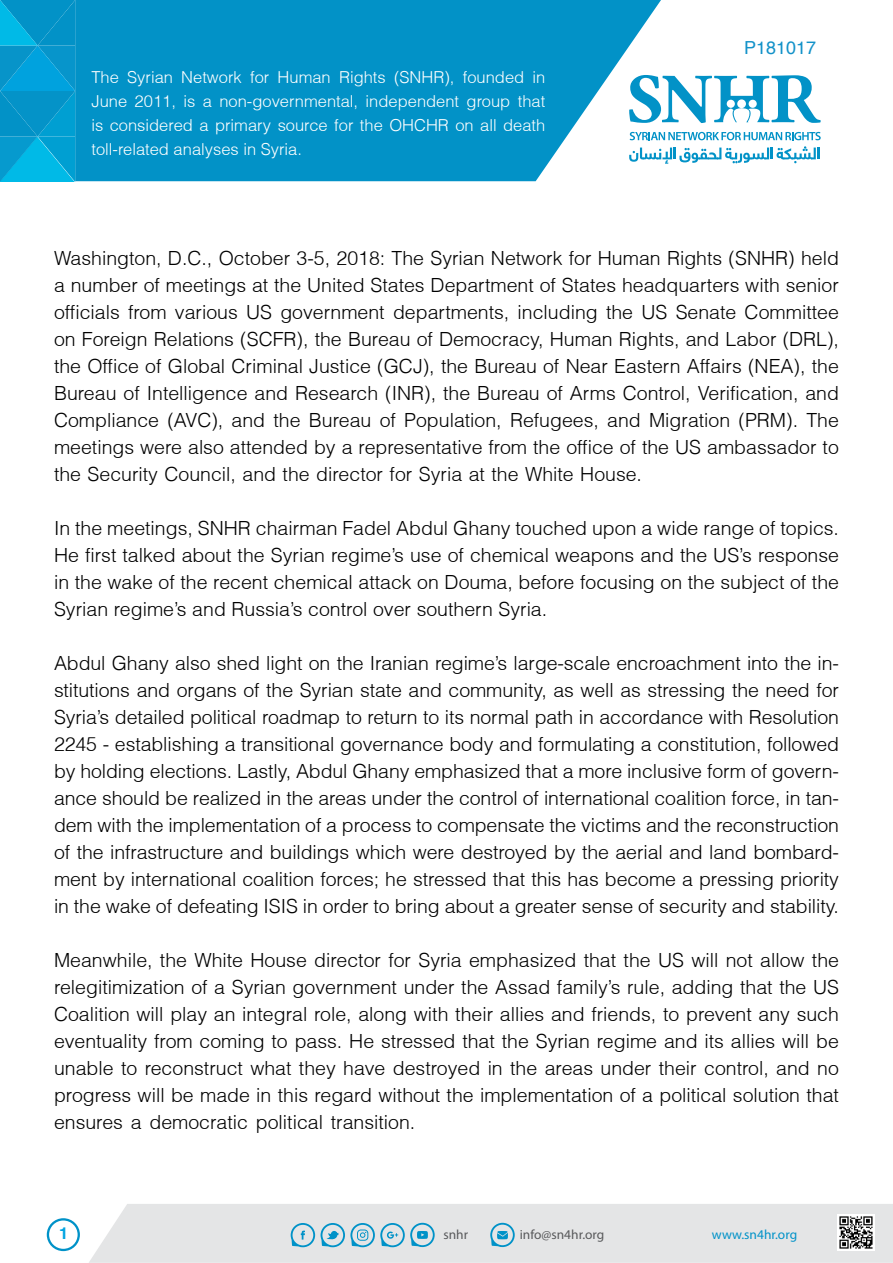
<style>
.page{position:relative;width:893px;height:1263px;background:#fff}
.page>*{position:absolute;margin:0;border:0;box-sizing:border-box;transform-origin:0 0}
.t1{font:300 19.5px/27px "Helvetica";letter-spacing:-.005em;color:#000;text-align:justify}
.t2{font:18px "Helvetica";color:#1392c9}
.t3{font:300 16.5px/24px "Helvetica";color:#fff}
.t4{font:700 16.5px "Helvetica";color:#00a4e2}
.t5{font:13.35px "Myriad Pro";color:#58595b}
.t6{font:13.35px "Myriad Pro";color:#0092c8}
</style>
<div class="page">
<div style="left:89px;top:1204px;width:804px;height:59px;background:#e4e5e6"></div>
<svg style="left:291px;top:1223px;width:24px;height:24px"></svg>
<svg style="left:321px;top:1223px;width:114px;height:24px;background:#a1ccdd"></svg>
<svg style="left:490px;top:1223px;width:25px;height:24px"></svg>
<img style="left:837px;top:1214px;width:37px;height:37px">
<svg style="left:47px;top:1218px;width:33px;height:33px"></svg>
<svg style="left:75px;top:0;width:586px;height:181px;background:#189bcb"></svg>
<svg style="left:0;top:0;width:75px;height:182px;background:#049ed2"></svg>
<svg style="left:630px;top:132px;width:191px;height:8px"></svg>
<svg style="left:629px;top:75px;width:192px;height:48px"></svg>
<svg style="left:629px;top:146px;width:191px;height:18px"></svg>
<p class="t3" style="left:91px;top:65px;width:29px">The</p>
<p class="t3" style="left:127px;top:65px;width:47px">Syrian</p>
<p class="t3" style="left:181px;top:65px;width:62px">Network</p>
<p class="t3" style="left:250px;top:65px;width:21px">for</p>
<p class="t3" style="left:278px;top:65px;width:55px">Human</p>
<p class="t3" style="left:339px;top:65px;width:48px">Rights</p>
<p class="t3" style="left:394px;top:65px;width:62px">(SNHR ,)</p>
<p class="t3" style="left:463px;top:65px;width:63px">founded</p>
<p class="t3" style="left:532px;top:65px;width:14px">in</p>
<p class="t3" style="left:91px;top:89px;width:455px">June<br>is considered a primary source for the OHCHR on all death toll-related analyses in Syria.</p>
<p class="t3" style="left:183px;top:89px;width:13px">is</p>
<p class="t3" style="left:219px;top:89px;width:140px">non-governmental,</p>
<p class="t3" style="left:366px;top:89px;width:95px">independent</p>
<p class="t3" style="left:518px;top:89px;width:29px">that</p>
<p class="t3" style="left:135px;top:89px;width:43px">2011,</p>
<p class="t3" style="left:203px;top:89px;width:11px">a</p>
<p class="t3" style="left:467px;top:89px;width:45px">group</p>
<p class="t2" style="left:744px;top:34px;width:74px">P181017</p>
<p class="t1" style="left:54px;top:244px;width:787px">Washington D, C. ., October 3-5, 2018: The Syrian Network for Human Rights (SNHR) held a number of meetings at the United States Department of States headquarters with senior officials from various US government departments, including the US Senate Committee on Foreign Relations (SCFR ,) the Bureau of Democracy, Human Rights, and Labor (DRL ,( the Office of Global Criminal Justice (GCJ ,) the Bureau of Near Eastern Affairs (NEA ,) the Bureau of Intelligence and Research (INR ,) the Bureau of Arms Control, Verification, and Compliance (AVC ,) and the Bureau of Population, Refugees, and Migration (PRM .) The meetings were also attended by a representative from the office of the US ambassador to the Security Council, and the director for Syria at the White House.</p>
<p class="t1" style="left:54px;top:514px;width:787px">In the meetings, SNHR chairman Fadel Abdul Ghany touched upon a wide range of topics.<br>He first talked about the Syrian regimes’ use of chemical weapons and the USs’ response in the wake of the recent chemical attack on Douma, before focusing on the subject of the Syrian regimes’ and Russias’ control over southern Syria.</p>
<p class="t1" style="left:54px;top:649px;width:786px">Abdul Ghany also shed light on the Iranian regimes’ large-scale encroachment into the in-</p>
<p class="t1" style="left:54px;top:703px;width:786px">Syrias’ detailed political roadmap to return to its normal path in accordance with Resolution<br>2245 - establishing a transitional governance body and formulating a constitution, followed</p>
<p class="t1" style="left:54px;top:676px;width:786px">stitutions and organs of the Syrian state and community, as well as stressing the need for</p>
<p class="t1" style="left:54px;top:757px;width:786px">by holding elections. Lastly, Abdul Ghany emphasized that a more inclusive form of govern-</p>
<p class="t1" style="left:54px;top:784px;width:786px">ance should be realized in the areas under the control of international coalition force in, tan-</p>
<p class="t1" style="left:54px;top:811px;width:786px">dem with the implementation of a process to compensate the victims and the reconstruction</p>
<p class="t1" style="left:54px;top:838px;width:786px">of the infrastructure and buildings which were destroyed by the aerial and land bombard-</p>
<p class="t1" style="left:54px;top:892px;width:786px">in the wake of defeating ISIS in order to bring about a greater sense of security and stability.</p>
<p class="t1" style="left:54px;top:946px;width:787px">Meanwhile, the White House director for Syria emphasized that the US will not allow the relegitimization of a Syrian government under the Assad familys’ rule, adding that the US Coalition will play an integral role, along with their allies and friends, to prevent any such eventuality from coming to pass. He stressed that the Syrian regime and its allies will be unable to reconstruct what they have destroyed in the areas under their control, and no progress will be made in this regard without the implementation of a political solution that ensures a democratic political transition.</p>
<p class="t1" style="left:54px;top:865px;width:786px">ment by international coalition forces; he stressed that this has become a pressing priority</p>
<p class="t4" style="left:59px;top:1223px;width:11px">1</p>
<p class="t5" style="left:443px;top:1226px;width:26px">snhr</p>
<p class="t5" style="left:520px;top:1226px;width:86px">info@sn4hr.org</p>
<p class="t6" style="left:712px;top:1226px;width:87px">www.sn4hr.org</p>
</div>
